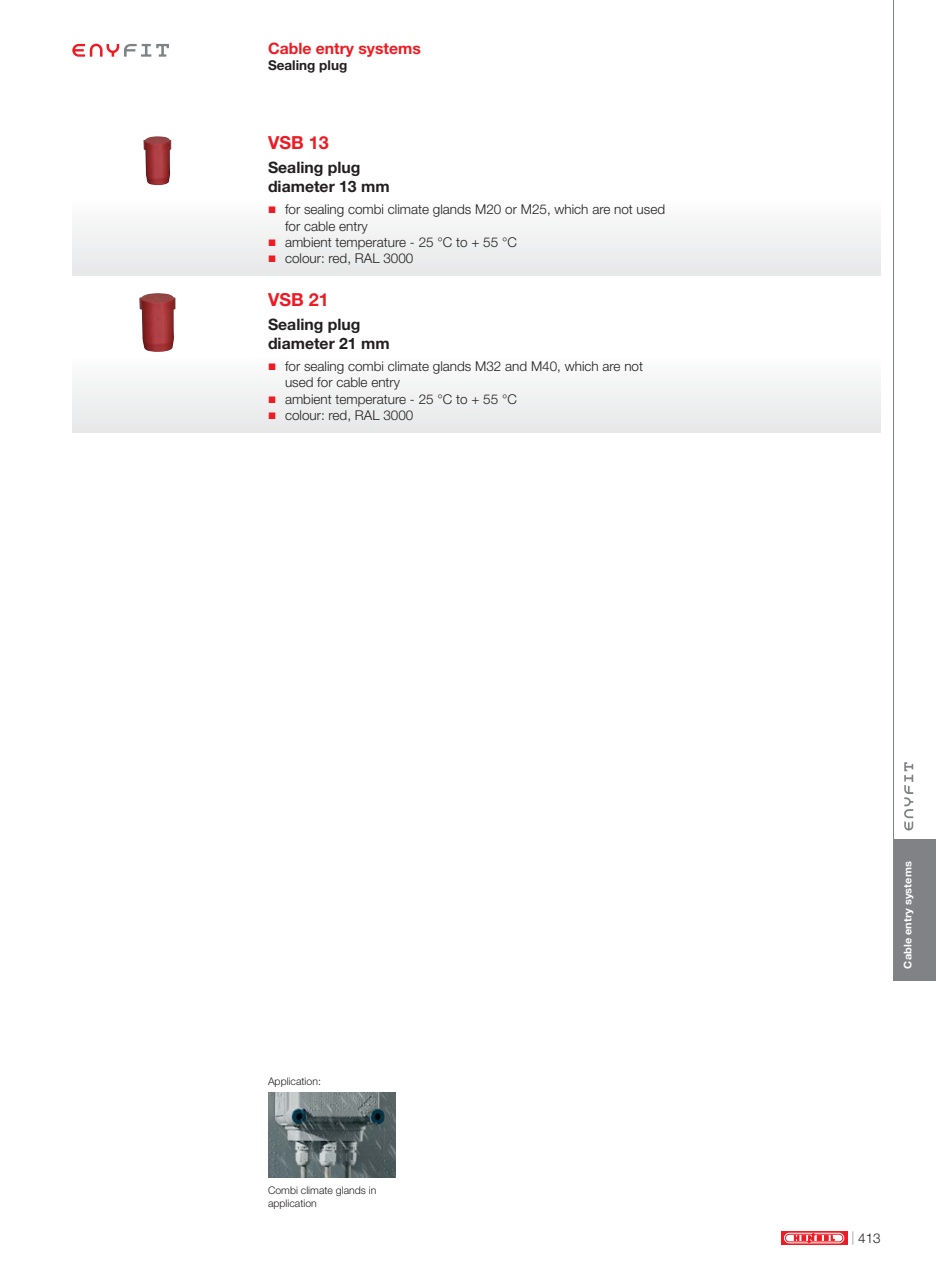
<style>
.page{position:relative;width:936px;height:1263px;background:#fff}
.page>*{position:absolute;margin:0;border:0;box-sizing:border-box;transform-origin:0 0}
.t1{font:700 18px "Helvetica Neue LT Pro";color:#ed1c24}
.t2{font:700 15.75px/18.9px "Helvetica Neue LT Pro";color:#231f20}
.t3{font:700 15.75px "Helvetica Neue LT Pro";color:#ed1c24}
.t4{font:300 13.5px/16.2px "Helvetica Neue LT Pro";color:#231f20}
.t5{font:700 13.5px "Helvetica Neue LT Pro";color:#231f20}
.t6{font:300 10.5px/12.6px "Helvetica Neue LT Pro";color:#231f20}
.t7{font:700 10.5px "Helvetica Neue LT Pro";color:#fff;scale:1.05 1}
.s1{color:#939598}
</style>
<div class="page">
<svg style="left:781px;top:1231px;width:66px;height:13px"></svg>
<svg style="left:784px;top:1233px;width:60px;height:10px"></svg>
<div style="left:72px;top:199px;width:808px;height:77px;background:#f1f1f2"></div>
<div style="left:72px;top:356px;width:808px;height:77px;background:#f1f1f2"></div>
<svg style="left:72px;top:44px;width:97px;height:13px"></svg>
<img style="left:268px;top:1093px;width:127px;height:85px">
<img style="left:143px;top:136px;width:28px;height:49px">
<img style="left:139px;top:293px;width:36px;height:59px">
<div style="left:893px;top:839px;width:42px;height:141px;background:#808285"></div>
<hr style="left:893px;top:0;width:1px;height:942px;background:#808285">
<svg style="left:904px;top:762px;width:9px;height:68px"></svg>
<p class="t3" style="left:268px;top:43px;width:154px">Cable entry systems</p>
<p class="t5" style="left:268px;top:60px;width:81px">Sealing plug</p>
<h1 class="t1" style="left:268px;top:136px;width:62px">VSB 13</h1>
<p class="t2" style="left:268px;top:160px;width:123px">Sealing plug diameter 13 mm</p>
<p class="t4" style="left:285px;top:203px;width:381px">for sealing combi climate glands M20 or M25, which are not used for cable entry<br>ambient temperature - 25 °C to + 55 °C<br>colour: red, RAL 3000</p>
<h1 class="t1" style="left:268px;top:293px;width:62px">VSB 21</h1>
<p class="t2" style="left:268px;top:317px;width:123px">Sealing plug diameter 21 mm</p>
<p class="t4" style="left:285px;top:360px;width:359px">for sealing combi climate glands M32 and M40, which are not used for cable entry<br>ambient temperature - 25 °C to + 55 °C<br>colour: red, RAL 3000</p>
<p class="t6" style="left:268px;top:1077px;width:54px">Application:</p>
<p class="t6" style="left:268px;top:1185px;width:110px">Combi climate glands in application</p>
<p class="t7" style="left:904px;top:968px;width:103px;rotate:-90deg">Cable entry systems</p>
<p class="t4" style="left:851px;top:1231px;width:31px"><span class="s1">|</span> 413</p>
</div>
